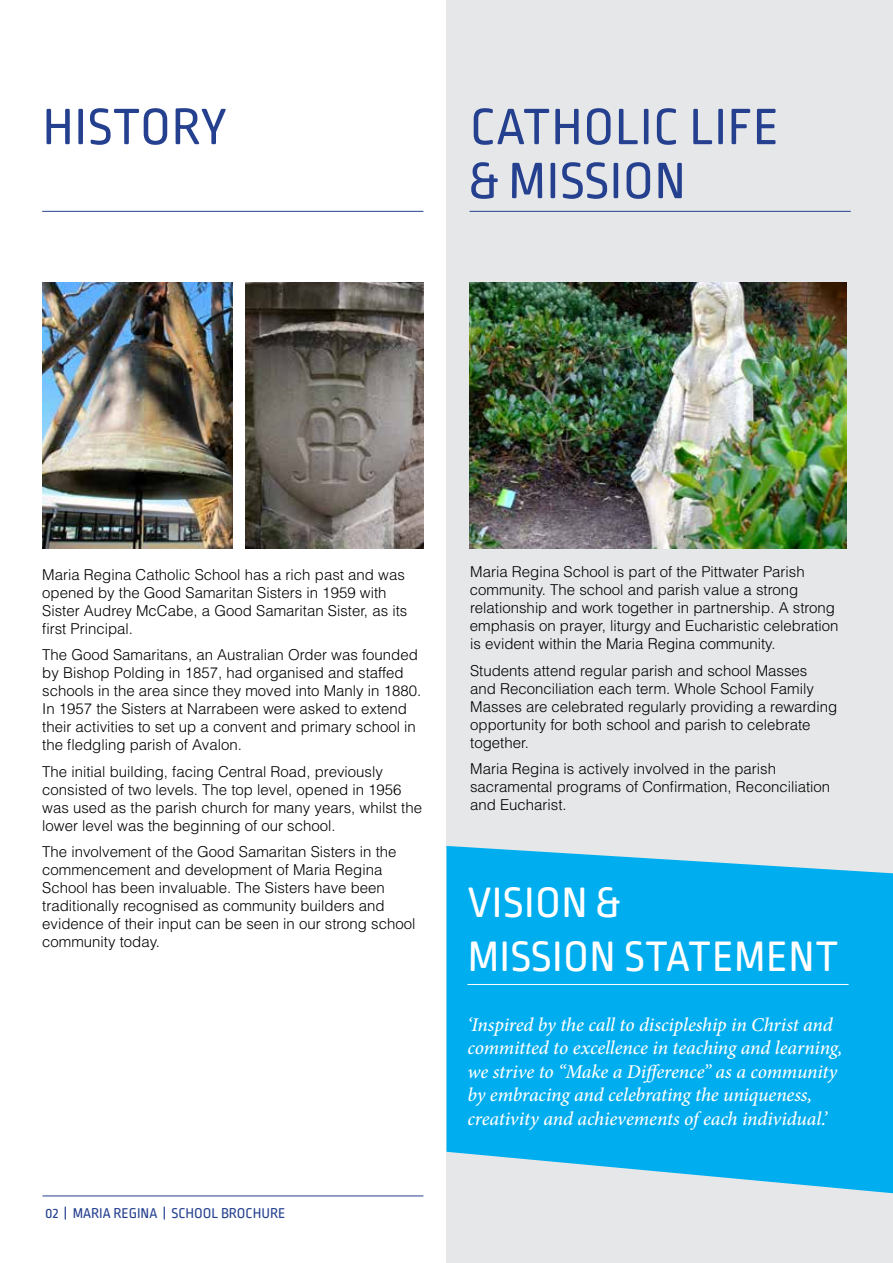
<style>
.page{position:relative;width:893px;height:1263px;background:#fff}
.page>*{position:absolute;margin:0;border:0;box-sizing:border-box;transform-origin:0 0}
.t1{font:54px "Ropa Soft Pro";letter-spacing:.01em;color:#25408f}
.t2{font:45px "Ropa Soft Pro";letter-spacing:.01em;color:#fff}
.t3{font:italic 500 19.5px/23.4px "Minion Pro";letter-spacing:-.01em;color:#fff}
.t4{font:300 15px/18px "Helvetica LT Std";color:#000}
.t5{font:15px "Ropa Soft Pro";color:#25408f}
</style>
<div class="page">
<hr style="left:43px;top:1195px;width:380px;height:1px;background:#25408f">
<div style="left:446px;top:0;width:447px;height:1263px;background:#e6e7e8"></div>
<hr style="left:42px;top:211px;width:381px;height:1px;background:#25408f">
<hr style="left:470px;top:211px;width:381px;height:1px;background:#25408f">
<img style="left:42px;top:283px;width:191px;height:266px">
<img style="left:246px;top:283px;width:177px;height:266px">
<img style="left:470px;top:283px;width:377px;height:266px">
<svg style="left:446px;top:846px;width:447px;height:347px;background:#16b3ee"></svg>
<hr style="left:467px;top:984px;width:382px;height:1px;background:#fff">
<h1 class="t1" style="left:42px;top:97px;width:186px">HISTORY</h1>
<h1 class="t1" style="left:470px;top:97px;width:107px">CATHOLIC</h1>
<h1 class="t1" style="left:689px;top:97px;width:46px">LIFE</h1>
<h1 class="t1" style="left:469px;top:151px;width:101px">&amp; MISSION</h1>
<p class="t4" style="left:42px;top:565px;width:367px">Maria Regina Catholic School has a rich past and was opened by the Good Samaritan Sisters in 1959 with Sister Audrey McCabe, a Good Samaritan Sister, as its first Principal.</p>
<p class="t4" style="left:42px;top:645px;width:381px">The Good Samaritans, an Australian Order was founded by Bishop Polding in 1857, had organised and staffed schools in the area since they moved into Manly in 1880.<br>In 1957 the Sisters at Narrabeen were asked to extend their activities to set up a convent and primary school in the fledgling parish of Avalon.</p>
<p class="t4" style="left:42px;top:762px;width:381px">The initial building, facing Central Road, previously consisted of two levels. The top level, opened in 1956 was used as the parish church for many years, whilst the lower level was the beginning of our school.</p>
<p class="t4" style="left:42px;top:842px;width:375px">The involvement of the Good Samaritan Sisters in the commencement and development of Maria Regina School has been invaluable. The Sisters have been traditionally recognised as community builders and evidence of their input can be seen in our strong school community today.</p>
<p class="t5" style="left:45px;top:1204px;width:242px">02 | MARIA REGINA | SCHOOL BROCHURE</p>
<p class="t4" style="left:470px;top:563px;width:370px">Maria Regina School is part of the Pittwater Parish community. The school and parish value a strong relationship and work together in partnership. A strong emphasis on prayer, liturgy and Eucharistic celebration is evident within the Maria Regina community.</p>
<p class="t4" style="left:470px;top:661px;width:369px">Students attend regular parish and school Masses<br>and Reconciliation each term. Whole School Family Masses are celebrated regularly providing a rewarding opportunity for both school and parish to celebrate together.</p>
<p class="t4" style="left:470px;top:760px;width:362px">Maria Regina is actively involved in the parish sacramental programs of Confirmation, Reconciliation and Eucharist.</p>
<h2 class="t2" style="left:468px;top:878px;width:43px">VISION</h2>
<h2 class="t2" style="left:596px;top:878px;width:26px">&amp;</h2>
<h2 class="t2" style="left:468px;top:932px;width:52px">MISSION</h2>
<h2 class="t2" style="left:624px;top:932px;width:113px">STATEMEN</h2>
<h2 class="t2" style="left:815px;top:932px;width:25px">T</h2>
<p class="t3" style="left:467px;top:1013px;width:377px">‘Inspired by the call to discipleship in Christ and committed to excellence in teaching and learning, we strive to “Make a Difference” as a community by embracing and celebrating the uniqueness, creativity and achievements of each individual.’</p>
</div>
